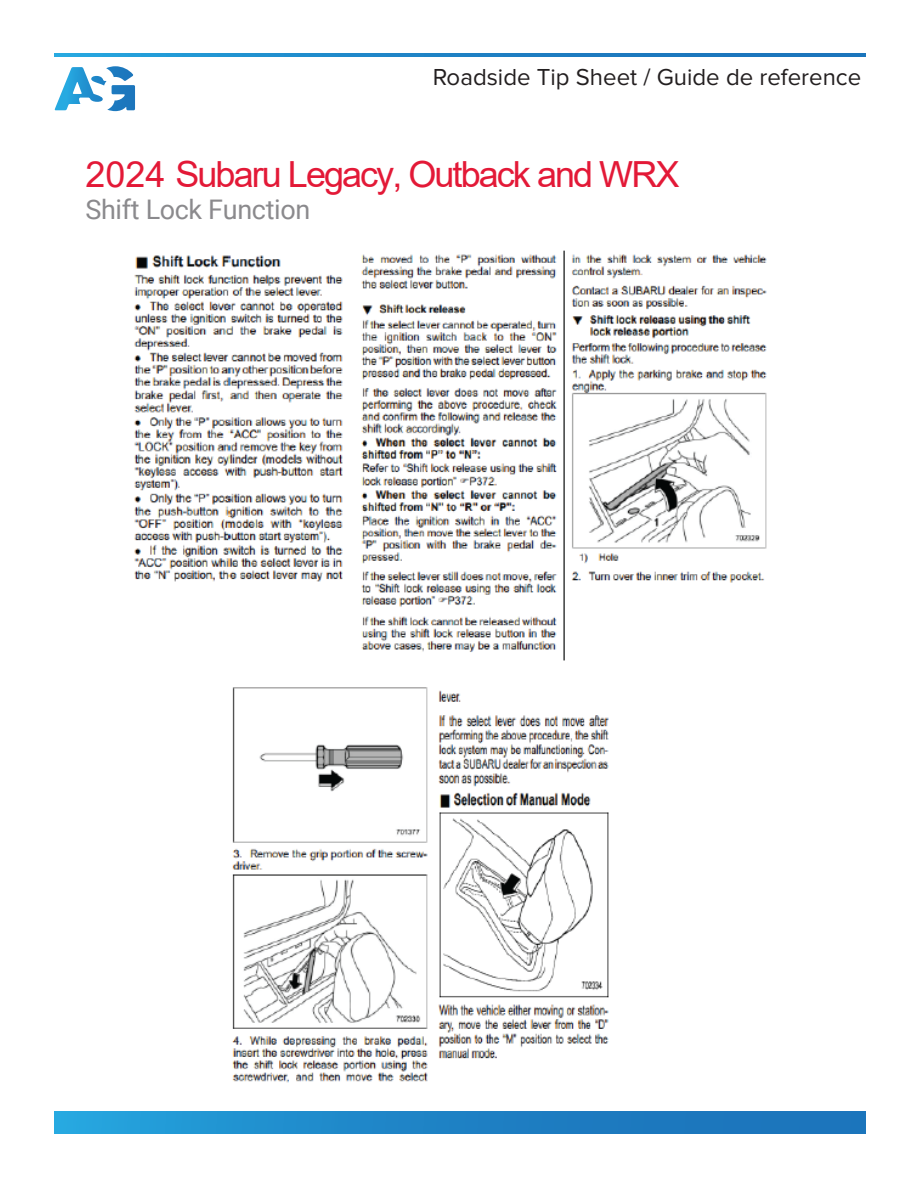
<style>
.page{position:relative;width:918px;height:1188px;background:#fff}
.page>*{position:absolute;margin:0;border:0;box-sizing:border-box;transform-origin:0 0}
.t1{font:36px "Arial";letter-spacing:-.055em;color:#e31937}
.t2{font:27px "Roboto";letter-spacing:-.015em;color:#8b8a8d}
.t3{font:24px "Proxima Nova";color:#231f20}
</style>
<div class="page">
<img style="left:134px;top:250px;width:633px;height:833px">
<div style="left:54px;top:1111px;width:811px;height:23px;background:linear-gradient(to right,#24a0da,#1a6cb5)"></div>
<svg style="left:55px;top:66px;width:80px;height:45px"></svg>
<svg style="left:54px;top:53px;width:811px;height:4px;background:#1e85c7"></svg>
<p class="t3" style="left:433px;top:63px;width:430px">Roadside Tip Sheet / Guide de reference</p>
<h1 class="t1" style="left:85px;top:150px;width:595px">2024 Subaru Legacy, Outback and WRX</h1>
<p class="t2" style="left:85px;top:190px;width:226px">Shift Lock Function</p>
</div>
